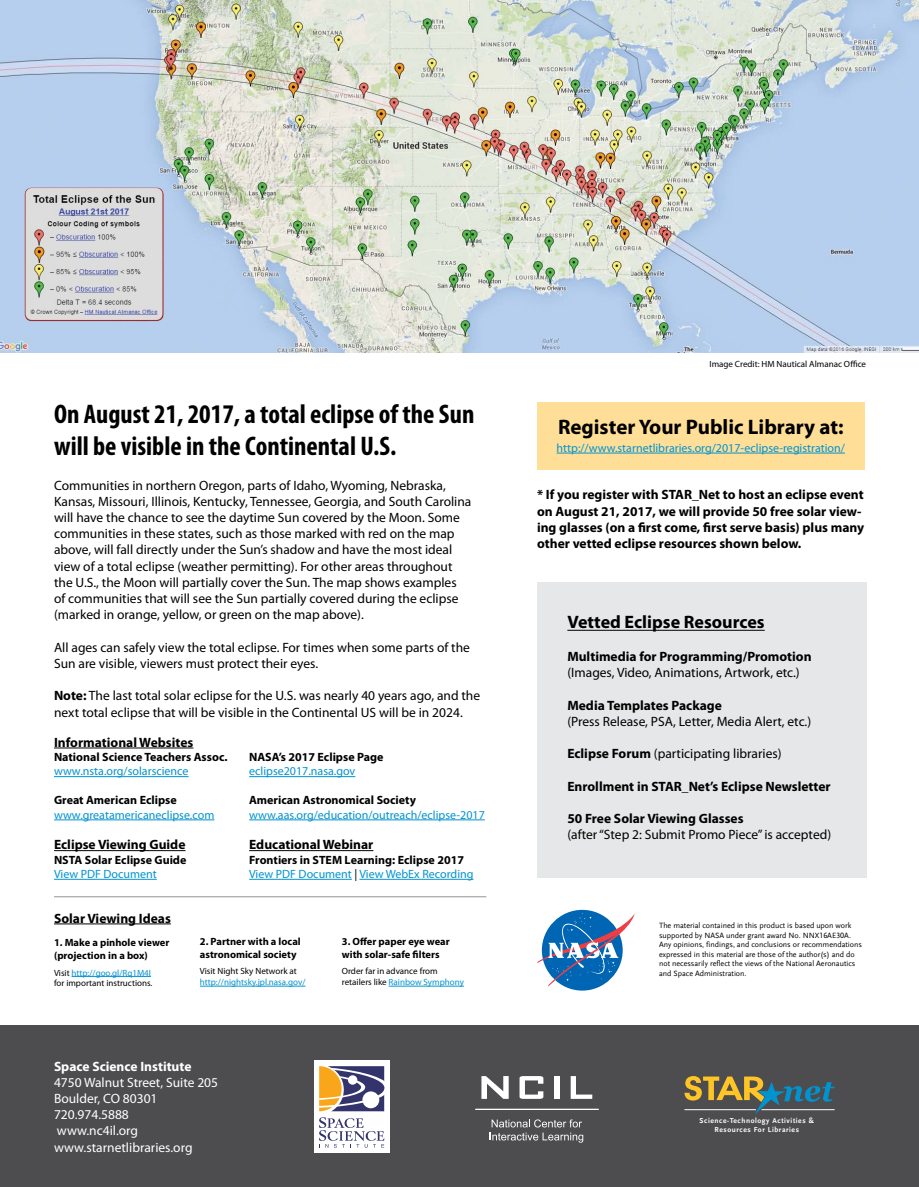
<style>
.page{position:relative;width:919px;height:1187px;background:#fff}
.page>*{position:absolute;margin:0;border:0;box-sizing:border-box;transform-origin:0 0}
.t1{font:700 condensed 27px/32.4px "Myriad Pro";color:#000}
.t2{font:700 21px "Myriad Pro";color:#000}
.t3{font:700 18px "Myriad Pro";color:#000}
.t4{font:13.5px/16.2px "Myriad Pro";color:#000}
.t5{font:700 13.5px/16.2px "Myriad Pro";color:#000}
.t6{font:13.5px/16.2px "Myriad Pro";color:#fff}
.t7{font:700 13.5px "Myriad Pro";color:#fff}
.t8{font:12px "Myriad Pro";color:#0093d0}
.t9{font:700 12px "Myriad Pro";color:#000}
.t10{font:700 10.5px/12.6px "Myriad Pro";color:#000}
.t11{font:9px/10.8px "Myriad Pro";color:#000}
.t12{font:9px "Myriad Pro";color:#0093d0}
.t13{font:7.95px/9.6px "Scala Sans LF";color:#000}
.t14{font:700 7.5px/9px "Scala Sans";letter-spacing:.075em;color:#fff;text-align:center}
.s1{font-weight:700}
.s2{color:#000}
.s3{color:#0093d0}
</style>
<div class="page">
<div style="left:0;top:1025px;width:918px;height:161px;background:#4d4d4f"></div>
<div style="left:314px;top:1060px;width:75px;height:92px;background:#fff"></div>
<svg style="left:319px;top:1066px;width:66px;height:45px"></svg>
<div style="left:348px;top:1075px;width:9px;height:9px;background:#fff;border-radius:50%"></div>
<svg style="left:319px;top:1117px;width:65px;height:30px"></svg>
<svg style="left:684px;top:1076px;width:150px;height:38px"></svg>
<svg style="left:481px;top:1076px;width:27px;height:22px"></svg>
<svg style="left:519px;top:1076px;width:24px;height:22px"></svg>
<div style="left:554px;top:1075px;width:5px;height:23px;background:#fff"></div>
<svg style="left:570px;top:1076px;width:22px;height:22px"></svg>
<svg style="left:489px;top:1119px;width:94px;height:23px"></svg>
<hr style="left:475px;top:1108px;width:123px;height:1px;background:#fff">
<img style="left:0;top:0;width:918px;height:352px">
<img style="left:25px;top:188px;width:138px;height:133px">
<div style="left:537px;top:402px;width:327px;height:68px;background:#ffdf98"></div>
<hr style="left:556px;top:452px;width:288px;height:1px;background:#0093d0">
<hr style="left:54px;top:747px;width:139px;height:1px;background:#000">
<hr style="left:54px;top:776px;width:134px;height:1px;background:#0093d0">
<hr style="left:249px;top:776px;width:106px;height:1px;background:#0093d0">
<hr style="left:54px;top:819px;width:160px;height:1px;background:#0093d0">
<hr style="left:249px;top:819px;width:236px;height:1px;background:#0093d0">
<hr style="left:54px;top:850px;width:131px;height:1px;background:#000">
<hr style="left:249px;top:850px;width:124px;height:1px;background:#000">
<hr style="left:54px;top:878px;width:103px;height:1px;background:#0093d0">
<hr style="left:249px;top:878px;width:103px;height:1px;background:#0093d0">
<hr style="left:359px;top:878px;width:114px;height:1px;background:#0093d0">
<div style="left:537px;top:582px;width:329px;height:296px;background:#e6e7e8"></div>
<hr style="left:567px;top:629px;width:197px;height:1px;background:#000">
<hr style="left:200px;top:985px;width:105px;height:1px;background:#0093d0">
<hr style="left:388px;top:985px;width:76px;height:1px;background:#0093d0">
<hr style="left:72px;top:976px;width:79px;height:1px;background:#0093d0">
<hr style="left:54px;top:923px;width:117px;height:1px;background:#000">
<hr style="left:54px;top:896px;width:432px;height:1px;background:#939598">
<svg style="left:542px;top:909px;width:80px;height:81px"></svg>
<svg style="left:537px;top:913px;width:97px;height:74px"></svg>
<h1 class="t1" style="left:54px;top:397px;width:422px">On August 21, 2017, a total eclipse of the Sun will be visible in the Continental U.S.</h1>
<p class="t4" style="left:54px;top:477px;width:419px">Communities in northern Oregon, parts of Idaho, Wyoming, Nebraska, Kansas, Missouri, Illinois, Kentucky, Tennessee, Georgia, and South Carolina will have the chance to see the daytime Sun covered by the Moon. Some communities in these states, such as those marked with red on the map above, will fall directly under the Sun’s shadow and have the most ideal view of a total eclipse (weather permitting). For other areas throughout the U.S., the Moon will partially cover the Sun. The map shows examples of communities that will see the Sun partially covered during the eclipse (marked in orange, yellow, or green on the map above).</p>
<p class="t4" style="left:54px;top:639px;width:417px">All ages can safely view the total eclipse. For times when some parts of the<br>Sun are visible, viewers must protect their eyes.</p>
<p class="t4" style="left:54px;top:687px;width:427px"><span class="s1">Note:</span> The last total solar eclipse for the U.S. was nearly 40 years ago, and the next total eclipse that will be visible in the Continental US will be in 2024.</p>
<p class="t5" style="left:54px;top:733px;width:141px">Informational Websites</p>
<p class="t9" style="left:54px;top:749px;width:175px">National Science Teachers Assoc.</p>
<p class="t9" style="left:249px;top:749px;width:136px">NASA’s 2017 Eclipse Page</p>
<p class="t8" style="left:54px;top:764px;width:136px">www.nsta.org/solarscience</p>
<p class="t8" style="left:249px;top:764px;width:108px">eclipse2017.nasa.gov</p>
<p class="t9" style="left:54px;top:792px;width:124px">Great American Eclipse</p>
<p class="t9" style="left:249px;top:792px;width:168px">American Astronomical Society</p>
<p class="t8" style="left:54px;top:807px;width:162px">www.greatamericaneclipse.com</p>
<p class="t8" style="left:249px;top:807px;width:237px">www.aas.org/education/outreach/eclipse-2017</p>
<p class="t5" style="left:54px;top:836px;width:133px">Eclipse Viewing Guide</p>
<p class="t5" style="left:249px;top:836px;width:126px">Educational Webinar</p>
<p class="t9" style="left:54px;top:851px;width:134px">NSTA Solar Eclipse Guide</p>
<p class="t9" style="left:249px;top:851px;width:216px">Frontiers in STEM Learning: Eclipse 2017</p>
<p class="t8" style="left:54px;top:866px;width:104px">View PDF Document</p>
<p class="t8" style="left:249px;top:866px;width:226px">View PDF Document <span class="s2">|</span> View WebEx Recording</p>
<p class="t5" style="left:54px;top:909px;width:118px">Solar Viewing Ideas</p>
<p class="t10" style="left:54px;top:936px;width:117px">1. Make a pinhole viewer (projection in a box)</p>
<p class="t11" style="left:54px;top:966px;width:100px">Visit <span class="s3">http://goo.gl/Rq1M4I </span>for important instructions.</p>
<p class="t10" style="left:200px;top:934px;width:102px">2. Partner with a local astronomical society</p>
<p class="t11" style="left:200px;top:965px;width:98px">Visit Night Sky Network at</p>
<p class="t12" style="left:200px;top:976px;width:107px">http://nightsky.jpl.nasa.gov/</p>
<p class="t7" style="left:54px;top:1057px;width:139px">Space Science Institute</p>
<p class="t6" style="left:54px;top:1073px;width:166px">4750 Walnut Street, Suite 205<br>Boulder, CO 80301<br>720.974.5888<br>www.nc4il.org www.starnetlibraries.org</p>
<p class="t10" style="left:342px;top:934px;width:109px">3. Offer paper eye wear with solar-safe filters</p>
<p class="t11" style="left:342px;top:965px;width:123px">Order far in advance from retailers like <span class="s3">Rainbow Symphony</span></p>
<p class="t11" style="left:709px;top:358px;width:158px">Image Credit: HM Nautical Almanac Office</p>
<h2 class="t2" style="left:558px;top:413px;width:287px">Register Your Public Library at:</h2>
<p class="t8" style="left:556px;top:440px;width:290px">http://www.starnetlibraries.org/2017-eclipse-registration/</p>
<p class="t5" style="left:537px;top:486px;width:329px">* If you register with STAR_Net to host an eclipse event on August 21, 2017, we will provide 50 free solar view&shy;ing glasses (on a first come, first serve basis) plus many other vetted eclipse resources shown below.</p>
<h3 class="t3" style="left:567px;top:610px;width:199px">Vetted Eclipse Resources</h3>
<p class="t5" style="left:567px;top:647px;width:246px">Multimedia for Programming/Promotion</p>
<p class="t4" style="left:567px;top:664px;width:234px">(Images, Video, Animations, Artwork, etc.)</p>
<p class="t5" style="left:567px;top:696px;width:156px">Media Templates Package</p>
<p class="t4" style="left:567px;top:712px;width:245px">(Press Release, PSA, Letter, Media Alert, etc.)</p>
<p class="t4" style="left:567px;top:745px;width:216px"><span class="s1">Eclipse Forum</span> (participating libraries)</p>
<p class="t5" style="left:567px;top:777px;width:265px">Enrollment in STAR_Net’s Eclipse Newsletter</p>
<p class="t5" style="left:567px;top:809px;width:178px">50 Free Solar Viewing Glasses</p>
<p class="t4" style="left:567px;top:826px;width:265px">(after “Step 2: Submit Promo Piece” is accepted)</p>
<p class="t13" style="left:659px;top:920px;width:204px">The material contained in this product is based upon work supported by NASA under grant award No. NNX16AE30A.<br>Any opinions, findings, and conclusions or recommendations expressed in this material are those of the author(s) and do not necessarily reflect the views of the National Aeronautics and Space Administration.</p>
<p class="t14" style="left:699px;top:1116px;width:116px">Science-Technology Activities &amp;<br>Resources For Libraries</p>
</div>
